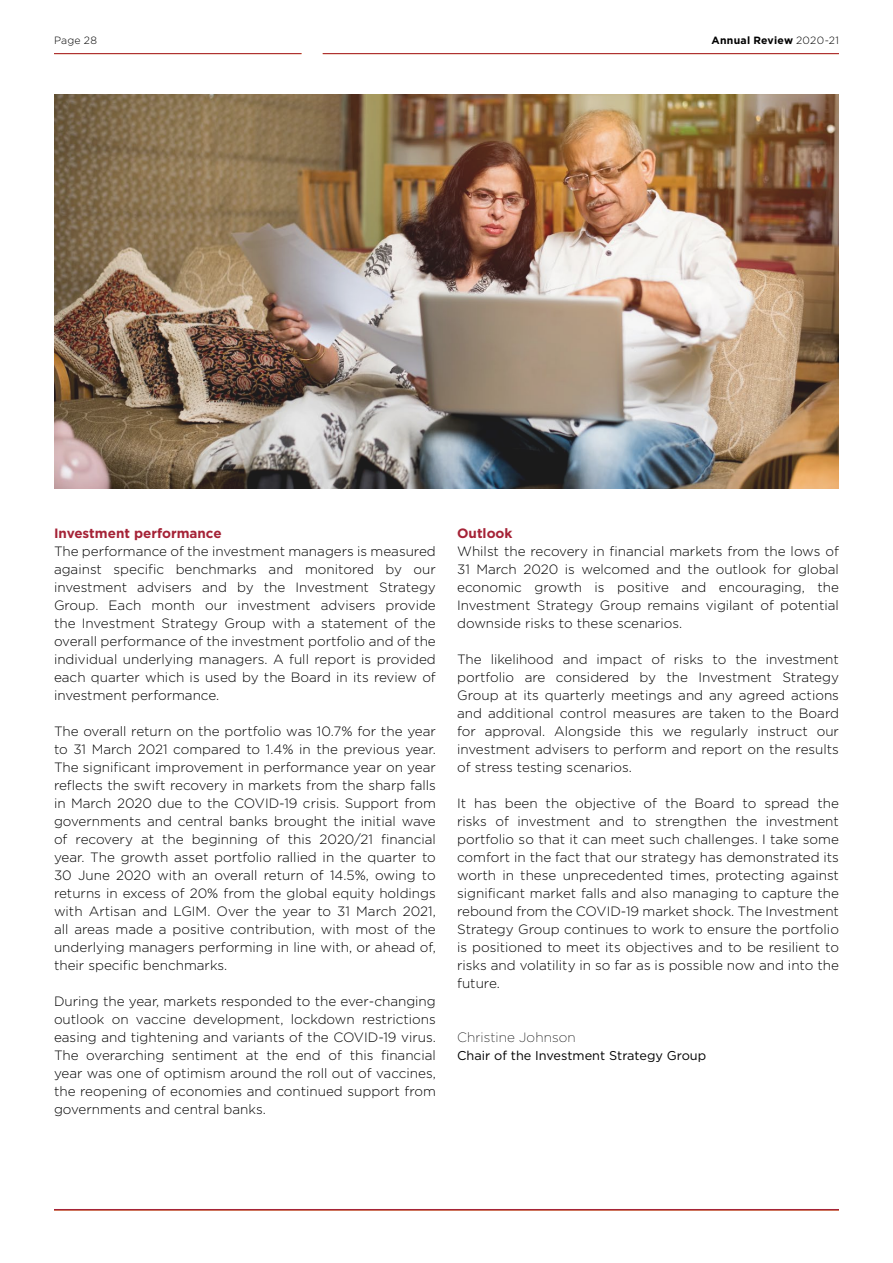
<style>
.page{position:relative;width:893px;height:1263px;background:#fff}
.page>*{position:absolute;margin:0;border:0;box-sizing:border-box;transform-origin:0 0}
.t1{font:300 13.5px/18px "Gotham";color:#000;text-align:justify}
.t2{font:700 13.5px "Gotham";color:#a52337}
.Body_Text__align_lef{font:200 13.5px "Gotham";letter-spacing:.01em;color:#000}
.t3{font:12.75px "Gotham";color:#000}
.t4{font:700 10.5px "Gotham";letter-spacing:.025em;color:#000}
.t5{font:300 10.5px "Gotham";letter-spacing:.025em;color:#000}
.s1{font-weight:300}
</style>
<div class="page">
<img style="left:54px;top:94px;width:785px;height:395px">
<hr style="left:54px;top:1209px;width:785px;height:1px;background:#a52337">
<hr style="left:54px;top:53px;width:247px;height:1px;background:#a52337">
<hr style="left:323px;top:53px;width:516px;height:1px;background:#a52337">
<p class="t5" style="left:54px;top:35px;width:44px">Page 28</p>
<p class="t4" style="left:711px;top:34px;width:129px">Annual Review <span class="s1">2020-21</span></p>
<p class="t2" style="left:54px;top:525px;width:169px">Investment performance</p>
<p class="t1" style="left:54px;top:542px;width:383px">The performance of the investment managers is measured against specific benchmarks and monitored by our investment advisers and by the Investment Strategy Group. Each month our investment advisers provide the Investment Strategy Group with a statement of the overall performance of the investment portfolio and of the individual underlying managers. A full report is provided each quarter which is used by the Board in its review of investment performance.</p>
<p class="t1" style="left:54px;top:722px;width:383px">The overall return on the portfolio was 10.7% for the year to 31 March 2021 compared to 1.4% in the previous year.<br>The significant improvement in performance year on year reflects the swift recovery in markets from the sharp falls in March 2020 due to the COVID-19 crisis. Support from governments and central banks brought the initial wave of recovery at the beginning of this 2020/21 financial year. The growth asset portfolio rallied in the quarter to 30 June 2020 with an overall return of 14.5%, owing to returns in excess of 20% from the global equity holdings with Artisan and LGIM. Over the year to 31 March 2021, all areas made a positive contribution, with most of the underlying managers performing in line with, or ahead of, their specific benchmarks.</p>
<p class="t1" style="left:54px;top:992px;width:383px">During the year, markets responded to the ever-changing outlook on vaccine development, lockdown restrictions easing and tightening and variants of the COVID-19 virus.<br>The overarching sentiment at the end of this financial year was one of optimism around the roll out of vaccines, the reopening of economies and continued support from governments and central banks.</p>
<p class="t2" style="left:457px;top:525px;width:57px">Outlook</p>
<p class="t1" style="left:457px;top:542px;width:383px">Whilst the recovery in financial markets from the lows of 31 March 2020 is welcomed and the outlook for global economic growth is positive and encouraging, the Investment Strategy Group remains vigilant of potential downside risks to these scenarios.</p>
<p class="t1" style="left:457px;top:650px;width:383px">The likelihood and impact of risks to the investment portfolio are considered by the Investment Strategy Group at its quarterly meetings and any agreed actions and additional control measures are taken to the Board for approval. Alongside this we regularly instruct our investment advisers to perform and report on the results of stress testing scenarios.</p>
<p class="t1" style="left:457px;top:794px;width:383px">It has been the objective of the Board to spread the risks of investment and to strengthen the investment portfolio so that it can meet such challenges. I take some comfort in the fact that our strategy has demonstrated its worth in these unprecedented times, protecting against significant market falls and also managing to capture the rebound from the COVID-19 market shock. The Investment Strategy Group continues to work to ensure the portfolio is positioned to meet its objectives and to be resilient to risks and volatility in so far as is possible now and into the future.</p>
<p class="Body_Text__align_lef" style="left:457px;top:1029px;width:120px">Christine Johnson</p>
<p class="t3" style="left:457px;top:1048px;width:251px">Chair of the Investment Strategy Group</p>
</div>
